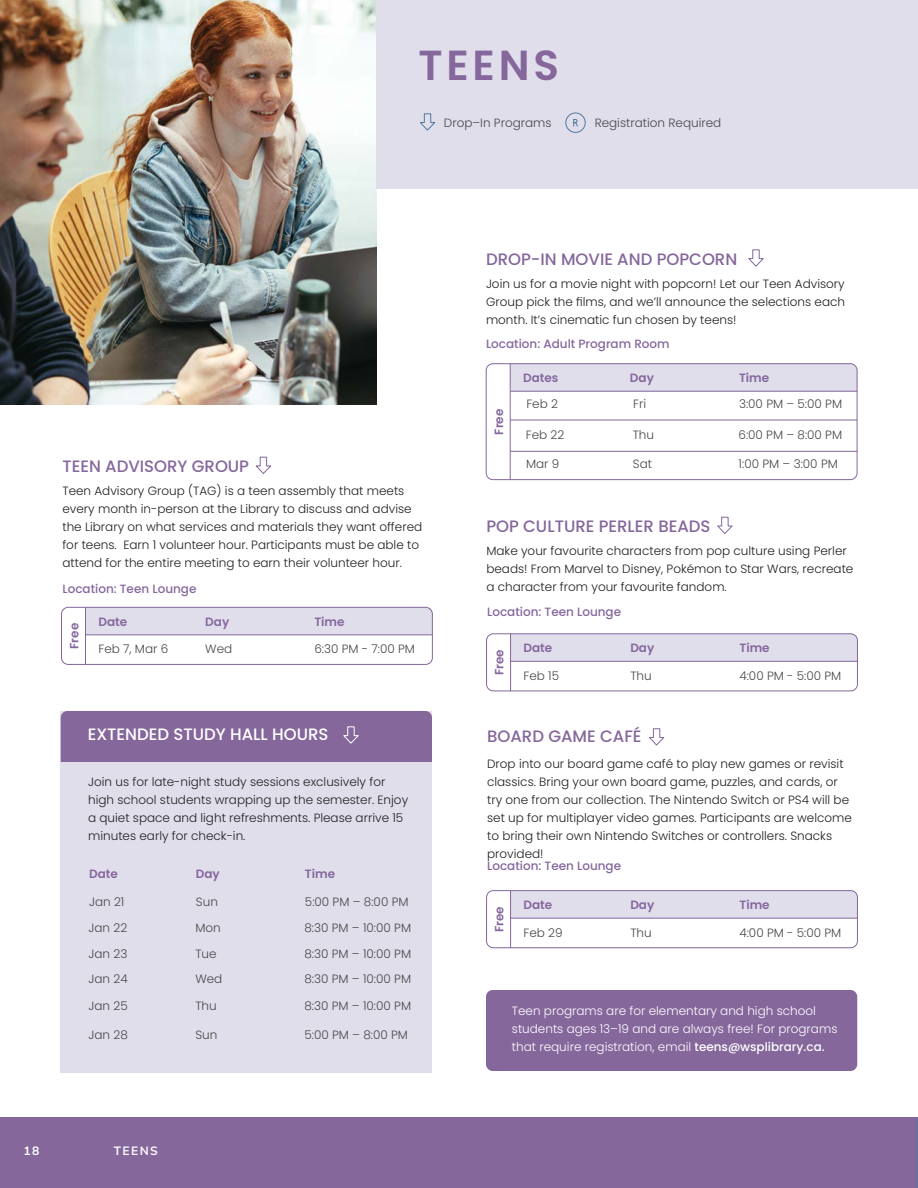
<style>
.page{position:relative;width:918px;height:1188px;background:#fff}
.page>*{position:absolute;margin:0;border:0;box-sizing:border-box;transform-origin:0 0}
.t1{font:600 42px "Poppins";letter-spacing:.09em;color:#85679c}
.t2{font:500 16.5px "Poppins";color:#85679c}
.t3{font:500 16.5px "Poppins";color:#fff}
.t4{font:300 12px/18px "Poppins";color:#202020}
.t5{font:300 12px "Poppins";color:#474747}
.t6{font:300 12px/18px "Poppins";color:#fff}
.t7{font:500 12px "Poppins";color:#85679c}
.t8{font:600 12px "Poppins";color:#85679c}
.t9{font:700 12px "Mulish";letter-spacing:.12em;color:#fafafc}
.t10{font:700 12px "Mulish";color:#fff}
.s1{font-weight:500}
</style>
<div class="page">
<div style="left:61px;top:711px;width:371px;height:361px;background:#e1deec"></div>
<div style="left:0;top:1117px;width:918px;height:71px;background:#85679c"></div>
<img style="left:0;top:0;width:377px;height:405px">
<div style="left:377px;top:0;width:541px;height:189px;background:#e1deec"></div>
<div style="left:486px;top:990px;width:371px;height:81px;background:#85679c;border-radius:7px"></div>
<div style="left:511px;top:364px;width:346px;height:27px;background:#e1deec"></div>
<div style="left:486px;top:364px;width:371px;height:116px;border:1px solid #85679c;border-radius:7px"></div>
<hr style="left:510px;top:364px;width:1px;height:116px;background:#85679c">
<hr style="left:510px;top:391px;width:347px;height:1px;background:#85679c">
<svg style="left:256px;top:456px;width:15px;height:18px"></svg>
<div style="left:86px;top:607px;width:346px;height:28px;background:#e1deec"></div>
<div style="left:61px;top:607px;width:372px;height:58px;border:1px solid #85679c;border-radius:7px"></div>
<hr style="left:85px;top:607px;width:1px;height:58px;background:#85679c">
<hr style="left:86px;top:635px;width:347px;height:1px;background:#85679c">
<svg style="left:748px;top:249px;width:16px;height:18px"></svg>
<hr style="left:510px;top:420px;width:347px;height:1px;background:#85679c">
<hr style="left:510px;top:451px;width:347px;height:1px;background:#85679c">
<div style="left:61px;top:711px;width:371px;height:51px;background:#85679c"></div>
<div style="left:511px;top:634px;width:347px;height:27px;background:#e1deec"></div>
<div style="left:486px;top:634px;width:372px;height:57px;border:1px solid #85679c;border-radius:7px"></div>
<hr style="left:510px;top:634px;width:1px;height:57px;background:#85679c">
<hr style="left:511px;top:661px;width:347px;height:1px;background:#85679c">
<svg style="left:717px;top:516px;width:16px;height:18px"></svg>
<div style="left:511px;top:891px;width:346px;height:27px;background:#e1deec"></div>
<div style="left:486px;top:890px;width:372px;height:58px;border:1px solid #85679c;border-radius:7px"></div>
<hr style="left:510px;top:890px;width:1px;height:58px;background:#85679c">
<hr style="left:511px;top:918px;width:347px;height:1px;background:#85679c">
<svg style="left:649px;top:728px;width:16px;height:18px"></svg>
<svg style="left:420px;top:113px;width:16px;height:18px"></svg>
<svg style="left:565px;top:112px;width:21px;height:21px"></svg>
<h1 class="t1" style="left:418px;top:41px;width:142px">TEENS</h1>
<p class="t5" style="left:444px;top:116px;width:109px">Drop–In Programs</p>
<p class="t5" style="left:595px;top:116px;width:128px">Registration Required</p>
<h2 class="t2" style="left:486px;top:249px;width:253px">DROP-IN MOVIE AND POPCORN</h2>
<p class="t4" style="left:486px;top:275px;width:361px;text-align:justify">Join us for a movie night with popcorn! Let our Teen Advisory Group pick the films, and we’ll announce the selections each month. It’s cinematic fun chosen by teens!</p>
<p class="t7" style="left:486px;top:337px;width:185px">Location: Adult Program Room</p>
<h2 class="t2" style="left:62px;top:456px;width:188px">TEEN ADVISORY GROUP</h2>
<p class="t4" style="left:62px;top:482px;width:361px">Teen Advisory Group (TAG) is a teen assembly that meets every month in-person at the Library to discuss and advise the Library on what services and materials they want offered for teens. Earn 1 volunteer hour. Participants must be able to attend for the entire meeting to earn their volunteer hour.</p>
<p class="t7" style="left:62px;top:582px;width:136px">Location: Teen Lounge</p>
<p class="t8" style="left:67px;top:649px;width:28px;rotate:-90deg">Free</p>
<p class="t8" style="left:98px;top:615px;width:30px">Date</p>
<p class="t8" style="left:205px;top:615px;width:25px">Day</p>
<p class="t8" style="left:314px;top:615px;width:32px">Time</p>
<p class="t5" style="left:98px;top:642px;width:71px">Feb 7, Mar 6</p>
<p class="t5" style="left:205px;top:642px;width:29px">Wed</p>
<p class="t5" style="left:314px;top:642px;width:102px">6:30 PM - 7:00 PM</p>
<h2 class="t3" style="left:88px;top:725px;width:242px">EXTENDED STUDY HALL HOURS</h2>
<p class="t4" style="left:88px;top:772px;width:322px">Join us for late-night study sessions exclusively for high school students wrapping up the semester. Enjoy a quiet space and light refreshments. Please arrive 15 minutes early for check-in.</p>
<p class="t8" style="left:89px;top:867px;width:30px">Date</p>
<p class="t8" style="left:196px;top:867px;width:25px">Day</p>
<p class="t8" style="left:305px;top:867px;width:32px">Time</p>
<p class="t5" style="left:89px;top:895px;width:37px">Jan 21</p>
<p class="t5" style="left:196px;top:895px;width:24px">Sun</p>
<p class="t5" style="left:305px;top:895px;width:105px">5:00 PM – 8:00 PM</p>
<p class="t5" style="left:89px;top:921px;width:40px">Jan 22</p>
<p class="t5" style="left:195px;top:921px;width:27px">Mon</p>
<p class="t5" style="left:304px;top:921px;width:108px">8:30 PM – 10:00 PM</p>
<p class="t5" style="left:89px;top:946px;width:40px">Jan 23</p>
<p class="t5" style="left:195px;top:946px;width:23px">Tue</p>
<p class="t5" style="left:304px;top:946px;width:108px">8:30 PM – 10:00 PM</p>
<p class="t5" style="left:89px;top:972px;width:41px">Jan 24</p>
<p class="t5" style="left:195px;top:972px;width:29px">Wed</p>
<p class="t5" style="left:304px;top:972px;width:108px">8:30 PM – 10:00 PM</p>
<p class="t5" style="left:89px;top:999px;width:41px">Jan 25</p>
<p class="t5" style="left:195px;top:999px;width:23px">Thu</p>
<p class="t5" style="left:304px;top:999px;width:108px">8:30 PM – 10:00 PM</p>
<p class="t5" style="left:89px;top:1027px;width:41px">Jan 28</p>
<p class="t5" style="left:195px;top:1027px;width:24px">Sun</p>
<p class="t5" style="left:304px;top:1027px;width:105px">5:00 PM – 8:00 PM</p>
<p class="t10" style="left:24px;top:1142px;width:17px">18</p>
<p class="t9" style="left:114px;top:1143px;width:46px">TEENS</p>
<p class="t8" style="left:492px;top:435px;width:28px;rotate:-90deg">Free</p>
<p class="t8" style="left:523px;top:371px;width:37px">Dates</p>
<p class="t8" style="left:630px;top:371px;width:25px">Day</p>
<p class="t8" style="left:739px;top:371px;width:32px">Time</p>
<p class="t5" style="left:526px;top:397px;width:33px">Feb 2</p>
<p class="t5" style="left:633px;top:397px;width:15px">Fri</p>
<p class="t5" style="left:739px;top:397px;width:105px">3:00 PM – 5:00 PM</p>
<p class="t5" style="left:526px;top:428px;width:40px">Feb 22</p>
<p class="t5" style="left:633px;top:428px;width:23px">Thu</p>
<p class="t5" style="left:738px;top:428px;width:105px">6:00 PM – 8:00 PM</p>
<p class="t5" style="left:526px;top:457px;width:35px">Mar 9</p>
<p class="t5" style="left:633px;top:457px;width:21px">Sat</p>
<p class="t5" style="left:739px;top:457px;width:101px">1:00 PM – 3:00 PM</p>
<h2 class="t2" style="left:486px;top:516px;width:226px">POP CULTURE PERLER BEADS</h2>
<p class="t4" style="left:486px;top:542px;width:369px">Make your favourite characters from pop culture using Perler beads! From Marvel to Disney, Pokémon to Star Wars, recreate a character from your favourite fandom.</p>
<p class="t7" style="left:487px;top:605px;width:136px">Location: Teen Lounge</p>
<p class="t8" style="left:492px;top:675px;width:28px;rotate:-90deg">Free</p>
<p class="t8" style="left:524px;top:641px;width:30px">Date</p>
<p class="t8" style="left:630px;top:641px;width:25px">Day</p>
<p class="t8" style="left:739px;top:641px;width:32px">Time</p>
<p class="t5" style="left:524px;top:669px;width:37px">Feb 15</p>
<p class="t5" style="left:630px;top:669px;width:23px">Thu</p>
<p class="t5" style="left:739px;top:669px;width:103px">4:00 PM - 5:00 PM</p>
<h2 class="t2" style="left:487px;top:726px;width:156px">BOARD GAME CAFÉ</h2>
<p class="t4" style="left:487px;top:755px;width:366px">Drop into our board game café to play new games or revisit classics. Bring your own board game, puzzles, and cards, or try one from our collection. The Nintendo Switch or PS4 will be set up for multiplayer video games. Participants are welcome to bring their own Nintendo Switches or controllers. Snacks provided!</p>
<p class="t8" style="left:524px;top:898px;width:30px">Date</p>
<p class="t8" style="left:630px;top:898px;width:25px">Day</p>
<p class="t8" style="left:739px;top:898px;width:32px">Time</p>
<p class="t7" style="left:487px;top:859px;width:136px">Location: Teen Lounge</p>
<p class="t8" style="left:492px;top:932px;width:28px;rotate:-90deg">Free</p>
<p class="t5" style="left:524px;top:926px;width:41px">Feb 29</p>
<p class="t5" style="left:630px;top:926px;width:23px">Thu</p>
<p class="t5" style="left:739px;top:926px;width:103px">4:00 PM - 5:00 PM</p>
<p class="t6" style="left:512px;top:1002px;width:327px">Teen programs are for elementary and high school students ages 13–19 and are always free! For programs that require registration, email <span class="s1">teens@wsplibrary.ca.</span></p>
</div>
